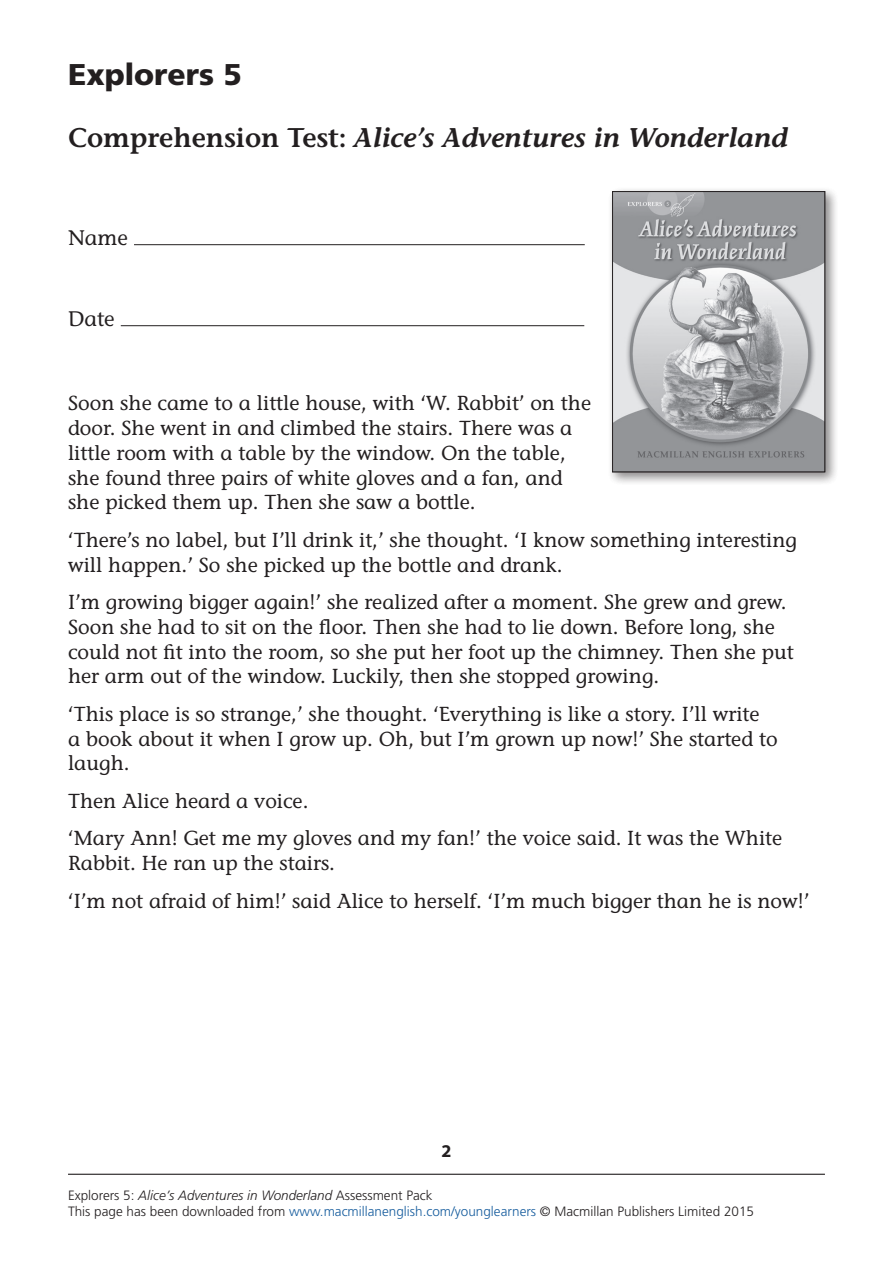
<style>
.page{position:relative;width:893px;height:1263px;background:#fff}
.page>*{position:absolute;margin:0;border:0;box-sizing:border-box;transform-origin:0 0}
.Running_Head{font:900 30px "Frutiger LT Std";color:#231f20}
.A_Head{font:italic 600 27px "Stone Informal Std";color:#231f20}
.Name_and_Date{font:500 21px "Stone Informal Std";color:#231f20}
._4_Text__Reading{font:500 20.25px/24.8px "Stone Informal Std";color:#231f20}
.Folio{font:700 18px "Myriad Pro";color:#231f20}
.Running_Foot{font:300 13.5px "Frutiger LT Std";color:#231f20}
.Running_Foot-2{font:italic 300 13.5px "Frutiger LT Std";color:#231f20}
.s1{font-style:normal}
.s2{color:#175d9e}
</style>
<div class="page">
<hr style="left:68px;top:1174px;width:757px;height:1px;background:#231f20">
<hr style="left:134px;top:244px;width:451px;height:1px;background:#231f20">
<hr style="left:121px;top:325px;width:463px;height:1px;background:#231f20">
<div style="left:608px;top:187px;width:230px;height:298px;background:#231f20;opacity:.3"></div>
<img style="left:614px;top:193px;width:209px;height:277px">
<div style="left:612px;top:191px;width:213px;height:281px;border:1px solid #231f20"></div>
<p class="Running_Head" style="left:68px;top:56px;width:175px">Explorers 5</p>
<p class="A_Head" style="left:68px;top:122px;width:722px"><span class="s1">Comprehension Test:</span> Alice’s Adventures in Wonderland</p>
<p class="Name_and_Date" style="left:68px;top:225px;width:61px">Name</p>
<p class="Name_and_Date" style="left:68px;top:306px;width:48px">Date</p>
<p class="_4_Text__Reading" style="left:68px;top:391px;width:525px">Soon she came to a little house, with ‘W. Rabbit’ on the door. She went in and climbed the stairs. There was a little room with a table by the window. On the table, she found three pairs of white gloves and a fan, and she picked them up. Then she saw a bottle.</p>
<p class="_4_Text__Reading" style="left:68px;top:527px;width:731px">‘There’s no label, but I’ll drink it,’ she thought. ‘I know something interesting will happen.’ So she picked up the bottle and drank.</p>
<p class="_4_Text__Reading" style="left:68px;top:590px;width:727px">I’m growing bigger again!’ she realized after a moment. She grew and grew.<br>Soon she had to sit on the floor. Then she had to lie down. Before long, she could not fit into the room, so she put her foot up the chimney. Then she put her arm out of the window. Luckily, then she stopped growing.</p>
<p class="_4_Text__Reading" style="left:68px;top:701px;width:711px">‘This place is so strange,’ she thought. ‘Everything is like a story. I’ll write<br>a book about it when I grow up. Oh, but I’m grown up now!’ She started to laugh.</p>
<p class="_4_Text__Reading" style="left:68px;top:788px;width:242px">Then Alice heard a voice.</p>
<p class="_4_Text__Reading" style="left:68px;top:826px;width:716px">‘Mary Ann! Get me my gloves and my fan!’ the voice said. It was the White<br>Rabbit. He ran up the stairs.</p>
<p class="_4_Text__Reading" style="left:68px;top:888px;width:743px">‘I’m not afraid of him!’ said Alice to herself. ‘I’m much bigger than he is now!’</p>
<p class="Folio" style="left:441px;top:1139px;width:11px">2</p>
<p class="Running_Foot-2" style="left:68px;top:1187px;width:366px"><span class="s1">Explorers 5:</span> Alice’s Adventures in Wonderland <span class="s1">Assessment Pack</span></p>
<p class="Running_Foot" style="left:68px;top:1204px;width:687px">This page has been downloaded from <span class="s2">www.macmillanenglish.com/younglearners</span> © Macmillan Publishers Limited 2015</p>
</div>
